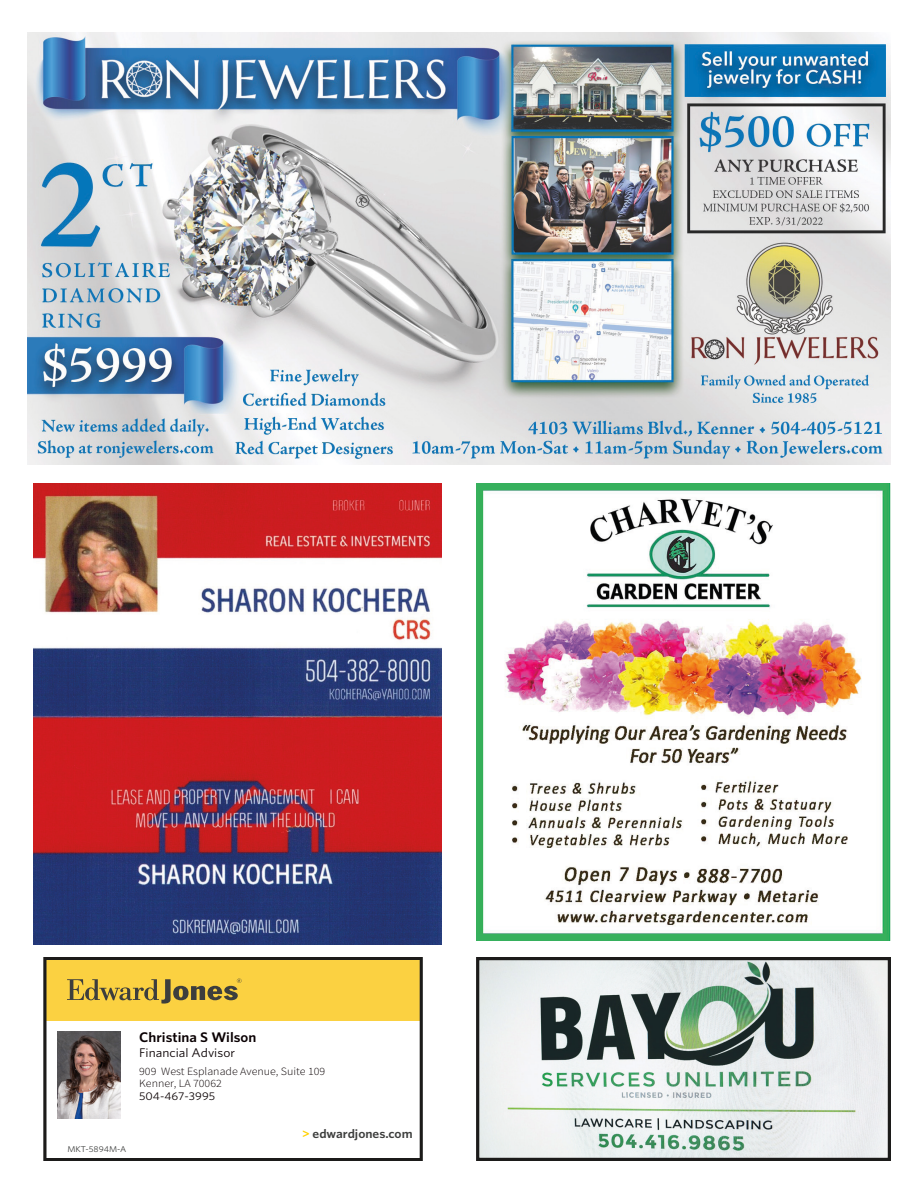
<style>
.page{position:relative;width:918px;height:1188px;background:#fff}
.page>*{position:absolute;margin:0;border:0;box-sizing:border-box;transform-origin:0 0}
.t1{font:600 13.95px "Whitney";color:#0a0103;scale:1.07 1}
.t2{font:600 12.6px "Whitney";color:#3d3e3d;scale:1.07 1}
.t3{font:12.6px "Whitney";color:#0a0103;scale:1.07 1}
.t4{font:300 11.1px/12.6px "Source Sans Pro";color:#0a0103;scale:1.07 1}
.t5{font:11.1px "Whitney";color:#0a0103;scale:1.07 1}
.t6{font:8.4px "Whitney";color:#3d3e3d;scale:1.07 1}
.s1{color:#ffd100}
</style>
<div class="page">
<div style="left:45px;top:959px;width:376px;height:62px;background:#fbd141"></div>
<svg style="left:67px;top:978px;width:175px;height:26px"></svg>
<img style="left:58px;top:1031px;width:63px;height:88px">
<div style="left:43px;top:957px;width:380px;height:204px;border:3px solid #1c1b1a"></div>
<img style="left:480px;top:961px;width:407px;height:196px">
<div style="left:476px;top:957px;width:415px;height:204px;border:3px solid #1c1b1a"></div>
<img style="left:476px;top:484px;width:415px;height:457px">
<img style="left:27px;top:33px;width:864px;height:432px">
<img style="left:33px;top:484px;width:409px;height:461px">
<p class="t6" style="left:67px;top:1143px;width:57px">MKT-5894M-A</p>
<p class="t1" style="left:139px;top:1029px;width:111px">Christina S Wilson</p>
<p class="t3" style="left:139px;top:1045px;width:91px">Financial Advisor</p>
<p class="t4" style="left:139px;top:1065px;width:175px">909 West Esplanade Avenue, Suite 109<br>Kenner, LA 70062</p>
<p class="t5" style="left:139px;top:1090px;width:73px">504-467-3995</p>
<p class="t2" style="left:302px;top:1126px;width:105px"><span class="s1">&gt;</span> edwardjones.com</p>
</div>
